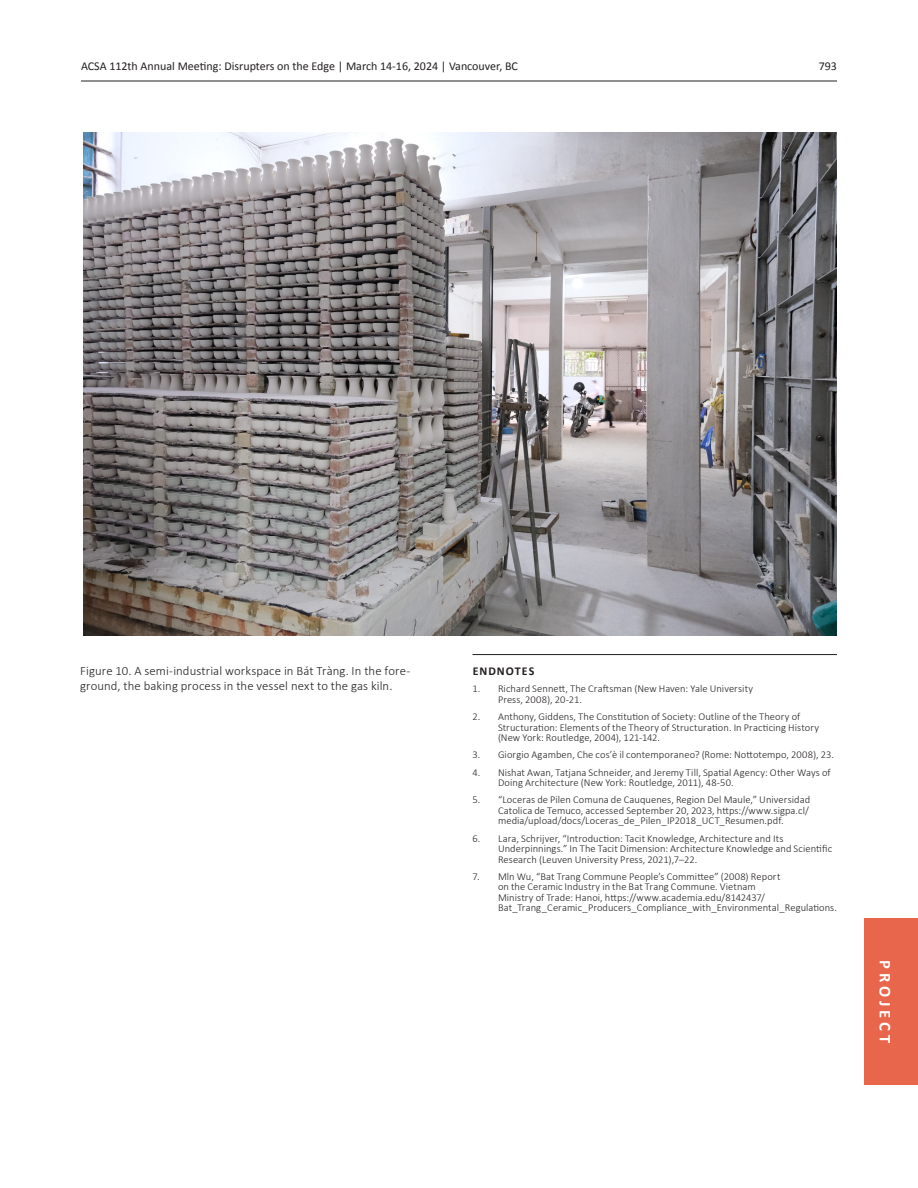
<style>
.page{position:relative;width:918px;height:1188px;background:#fff}
.page>*{position:absolute;margin:0;border:0;box-sizing:border-box;transform-origin:0 0}
.t1{font:700 16.5px "Calibri";letter-spacing:.235em;color:#fff}
._07_Caption_Text{font:300 12.75px/15.3px "Calibri";letter-spacing:.005em;color:#231f20}
.t2{font:12px "Calibri";color:#231f20}
._09_Endnotes_TItle{font:700 12px "Calibri";letter-spacing:.08em;color:#231f20}
.t3{font:300 10.5px/10.5px "Calibri";letter-spacing:.005em;color:#231f20}
</style>
<div class="page">
<hr style="left:81px;top:81px;width:756px;height:1px;background:#231f20">
<div style="left:864px;top:918px;width:54px;height:167px;background:#e8664b"></div>
<hr style="left:472px;top:654px;width:365px;height:1px;background:#231f20">
<img style="left:83px;top:133px;width:754px;height:502px">
<p class="t2" style="left:81px;top:57px;width:438px">ACSA 112th Annual Meeting: Disrupters on the Edge | March 14-16, 2024 | Vancouver, BC</p>
<p class="t2" style="left:819px;top:57px;width:20px">793</p>
<p class="_07_Caption_Text" style="left:80px;top:663px;width:332px">Figure 10. A semi-industrial workspace in Bát Tràng. In the fore&shy;ground, the baking process in the vessel next to the gas kiln.</p>
<p class="_09_Endnotes_TItle" style="left:473px;top:663px;width:63px">ENDNOTES</p>
<p class="t3" style="left:498px;top:683px;width:257px;text-indent:-26px">1. Richard Sennett, The Craftsman (New Haven: Yale University<br>Press, 2008), 20-21.</p>
<p class="t3" style="left:498px;top:711px;width:323px;text-indent:-26px">2. Anthony, Giddens, The Constitution of Society: Outline of the Theory of<br>Structuration: Elements of the Theory of Structuration. In Practicing History (New York: Routledge, 2004), 121-142.</p>
<p class="t3" style="left:472px;top:749px;width:363px">3. Giorgio Agamben, Che cos’è il contemporaneo? (Rome: Nottotempo, 2008), 23.</p>
<p class="t3" style="left:498px;top:767px;width:334px;text-indent:-26px">4. Nishat Awan, Tatjana Schneider, and Jeremy Till, Spatial Agency: Other Ways of<br>Doing Architecture (New York: Routledge, 2011), 48-50.</p>
<p class="t3" style="left:498px;top:794px;width:314px;text-align:justify;text-indent:-26px">5. “Loceras de Pilen Comuna de Cauquenes, Region Del Maule,” Universidad Catolica de Temuco, accessed September 20, 2023, https://www.sigpa.cl/ media/upload/docs/Loceras_de_Pilen_IP2018_UCT_Resumen.pdf.</p>
<p class="t3" style="left:498px;top:833px;width:336px;text-indent:-26px">6. Lara, Schrijver, “Introduction: Tacit Knowledge, Architecture and Its<br>Underpinnings.” In The Tacit Dimension: Architecture Knowledge and Scientific<br>Research (Leuven University Press, 2021),7–22.</p>
<p class="t3" style="left:498px;top:871px;width:341px;text-indent:-26px">7. Mln Wu, “Bat Trang Commune People’s Committee” (2008) Report<br>on the Ceramic Industry in the Bat Trang Commune. Vietnam<br>Ministry of Trade: Hanoi, https://www.academia.edu/8142437/ Bat_Trang_Ceramic_Producers_Compliance_with_Environmental_Regulations.</p>
<h1 class="t1" style="left:897px;top:960px;width:85px;rotate:90deg">PROJECT</h1>
</div>
